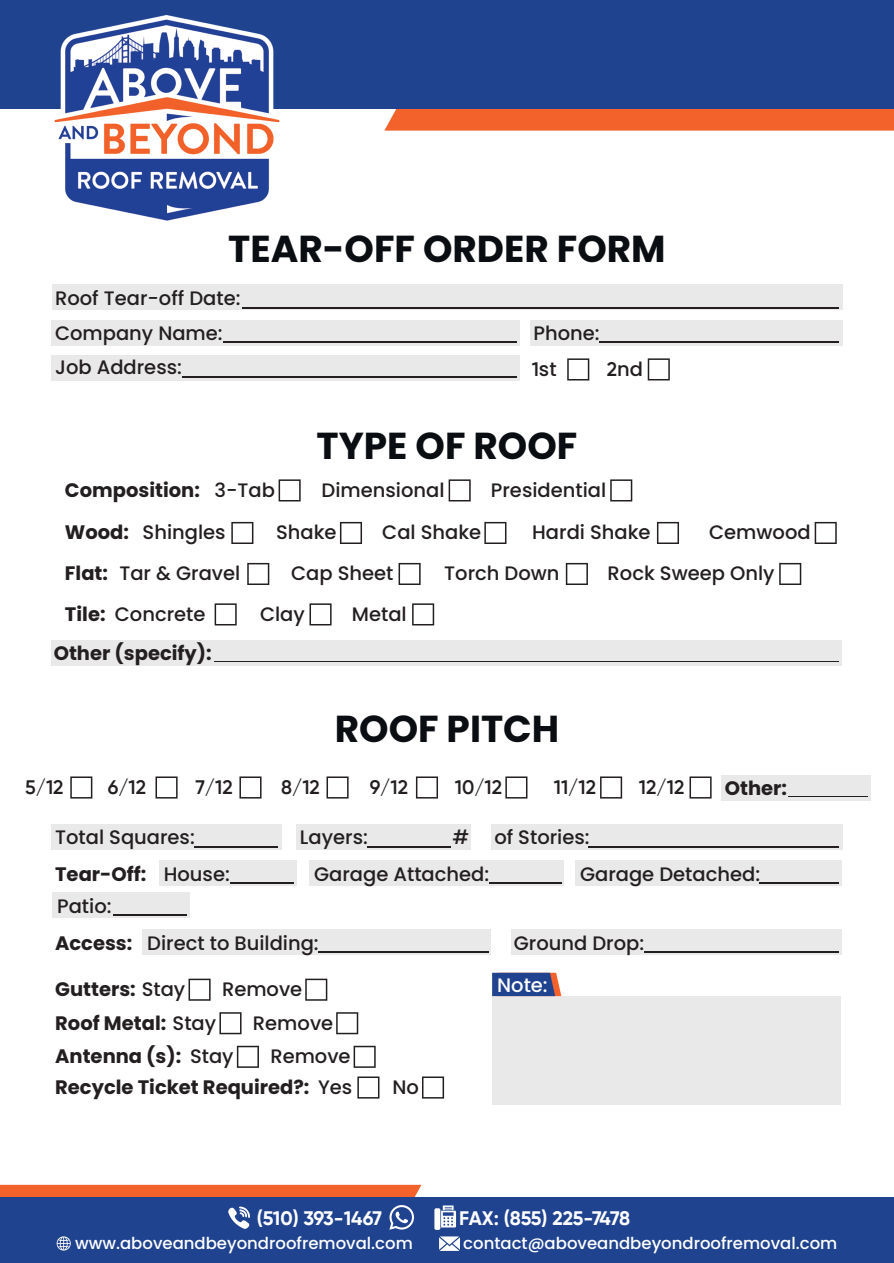
<style>
.page{position:relative;width:894px;height:1263px;background:#fff}
.page>*{position:absolute;margin:0;border:0;box-sizing:border-box;transform-origin:0 0}
.t1{font:700 37.5px "Poppins";color:#0a0d11}
.t2{font:500 19.5px/34.5px "Poppins";color:#231f20}
.t3{font:700 19.5px/30.8px "Poppins";color:#231f20;text-align:right}
.t4{font:600 19.5px "Gilroy";color:#231f20}
.t5{font:700 19.5px "Gilroy";letter-spacing:-.02em;color:#fff}
.t6{font:500 19.5px "Poppins";color:#fff}
.t7{font:500 16.5px "Poppins";color:#fff}
.s1{font-family:"Gilroy";font-weight:600}
.s2{font-weight:500}
.s3{font-weight:700}
</style>
<div class="page">
<div style="left:384px;top:109px;width:510px;height:22px;background:#f2622a"></div>
<div style="left:0;top:0;width:894px;height:109px;background:#204390"></div>
<div style="left:0;top:1198px;width:894px;height:65px;background:#204390"></div>
<img style="left:54px;top:16px;width:226px;height:205px">
<div style="left:52px;top:284px;width:790px;height:26px;background:#e9e9e9"></div>
<hr style="left:242px;top:307px;width:597px;height:1px;background:#231f20">
<div style="left:52px;top:320px;width:468px;height:26px;background:#e9e9e9"></div>
<hr style="left:223px;top:341px;width:294px;height:2px;background:#231f20">
<div style="left:530px;top:320px;width:312px;height:26px;background:#e9e9e9"></div>
<hr style="left:599px;top:341px;width:240px;height:2px;background:#231f20">
<div style="left:52px;top:355px;width:468px;height:26px;background:#e9e9e9"></div>
<hr style="left:182px;top:376px;width:335px;height:1px;background:#231f20">
<svg style="left:279px;top:479px;width:22px;height:22px"></svg>
<svg style="left:449px;top:479px;width:22px;height:22px"></svg>
<svg style="left:610px;top:479px;width:22px;height:22px"></svg>
<svg style="left:231px;top:522px;width:22px;height:22px"></svg>
<svg style="left:340px;top:522px;width:22px;height:22px"></svg>
<svg style="left:484px;top:522px;width:22px;height:22px"></svg>
<svg style="left:657px;top:522px;width:22px;height:22px"></svg>
<svg style="left:815px;top:522px;width:22px;height:22px"></svg>
<svg style="left:247px;top:563px;width:22px;height:22px"></svg>
<svg style="left:399px;top:563px;width:22px;height:22px"></svg>
<svg style="left:566px;top:563px;width:22px;height:22px"></svg>
<svg style="left:779px;top:563px;width:22px;height:22px"></svg>
<svg style="left:215px;top:603px;width:22px;height:22px"></svg>
<svg style="left:310px;top:603px;width:22px;height:22px"></svg>
<svg style="left:412px;top:603px;width:22px;height:22px"></svg>
<div style="left:52px;top:640px;width:790px;height:26px;background:#e9e9e9"></div>
<hr style="left:214px;top:661px;width:625px;height:1px;background:#231f20">
<svg style="left:70px;top:776px;width:22px;height:23px"></svg>
<svg style="left:156px;top:776px;width:22px;height:23px"></svg>
<svg style="left:239px;top:776px;width:23px;height:23px"></svg>
<svg style="left:327px;top:776px;width:22px;height:23px"></svg>
<svg style="left:416px;top:776px;width:22px;height:23px"></svg>
<svg style="left:505px;top:776px;width:22px;height:23px"></svg>
<svg style="left:600px;top:776px;width:22px;height:23px"></svg>
<svg style="left:690px;top:776px;width:22px;height:23px"></svg>
<div style="left:721px;top:775px;width:149px;height:25px;background:#e9e9e9"></div>
<hr style="left:788px;top:796px;width:80px;height:1px;background:#231f20">
<div style="left:52px;top:824px;width:230px;height:25px;background:#e9e9e9"></div>
<hr style="left:195px;top:846px;width:83px;height:1px;background:#231f20">
<div style="left:159px;top:860px;width:137px;height:26px;background:#e9e9e9"></div>
<hr style="left:230px;top:883px;width:63px;height:1px;background:#231f20">
<div style="left:52px;top:892px;width:138px;height:26px;background:#e9e9e9"></div>
<hr style="left:113px;top:915px;width:74px;height:1px;background:#231f20">
<div style="left:309px;top:860px;width:255px;height:26px;background:#e9e9e9"></div>
<hr style="left:489px;top:883px;width:73px;height:1px;background:#231f20">
<div style="left:575px;top:860px;width:267px;height:26px;background:#e9e9e9"></div>
<hr style="left:759px;top:883px;width:80px;height:1px;background:#231f20">
<div style="left:143px;top:929px;width:348px;height:26px;background:#e9e9e9"></div>
<hr style="left:319px;top:952px;width:170px;height:1px;background:#231f20">
<div style="left:512px;top:929px;width:330px;height:26px;background:#e9e9e9"></div>
<hr style="left:644px;top:952px;width:195px;height:1px;background:#231f20">
<div style="left:296px;top:824px;width:175px;height:25px;background:#e9e9e9"></div>
<hr style="left:367px;top:846px;width:84px;height:1px;background:#231f20">
<div style="left:491px;top:824px;width:351px;height:25px;background:#e9e9e9"></div>
<hr style="left:589px;top:846px;width:250px;height:1px;background:#231f20">
<svg style="left:189px;top:979px;width:22px;height:22px"></svg>
<svg style="left:305px;top:979px;width:22px;height:22px"></svg>
<svg style="left:219px;top:1012px;width:23px;height:22px"></svg>
<svg style="left:336px;top:1012px;width:22px;height:22px"></svg>
<svg style="left:237px;top:1046px;width:22px;height:22px"></svg>
<svg style="left:354px;top:1046px;width:22px;height:22px"></svg>
<svg style="left:357px;top:1077px;width:22px;height:22px"></svg>
<svg style="left:422px;top:1077px;width:22px;height:22px"></svg>
<div style="left:492px;top:996px;width:348px;height:109px;background:#e9e9e9"></div>
<svg style="left:492px;top:973px;width:69px;height:23px"></svg>
<svg style="left:439px;top:1236px;width:21px;height:15px"></svg>
<svg style="left:567px;top:358px;width:22px;height:23px"></svg>
<svg style="left:648px;top:358px;width:22px;height:22px"></svg>
<svg style="left:0;top:1185px;width:421px;height:66px"></svg>
<svg style="left:434px;top:1205px;width:22px;height:25px"></svg>
<h1 class="t1" style="left:228px;top:227px;width:439px">TEAR-OFF ORDER FORM</h1>
<p class="t2" style="left:55px;top:281px;width:187px">Roof Tear-off Date:<br>Company Name:</p>
<p class="t2" style="left:55px;top:350px;width:128px">Job Address:</p>
<p class="t2" style="left:533px;top:316px;width:68px">Phone:</p>
<p class="t2" style="left:532px;top:352px;width:26px"><span class="s1">1</span>st</p>
<p class="t2" style="left:607px;top:352px;width:38px"><span class="s1">2</span>nd</p>
<h1 class="t1" style="left:317px;top:424px;width:262px">TYPE OF ROOF</h1>
<p class="t3" style="left:65px;top:475px;width:212px">Composition: <span class="s2">3-Tab</span></p>
<p class="t2" style="left:322px;top:473px;width:124px">Dimensional</p>
<p class="t2" style="left:491px;top:473px;width:117px">Presidential</p>
<p class="t2" style="left:65px;top:515px;width:162px"><span class="s3">Wood:</span> Shingles</p>
<p class="t2" style="left:276px;top:515px;width:62px">Shake</p>
<p class="t2" style="left:382px;top:515px;width:101px">Cal Shake</p>
<p class="t2" style="left:532px;top:515px;width:120px">Hardi Shake</p>
<p class="t2" style="left:709px;top:515px;width:103px">Cemwood</p>
<p class="t2" style="left:65px;top:556px;width:177px"><span class="s3">Flat:</span> Tar &amp; Gravel</p>
<p class="t2" style="left:291px;top:556px;width:104px">Cap Sheet</p>
<p class="t2" style="left:444px;top:556px;width:117px">Torch Down</p>
<p class="t2" style="left:608px;top:556px;width:168px">Rock Sweep Only</p>
<p class="t2" style="left:65px;top:597px;width:142px"><span class="s3">Tile:</span> Concrete</p>
<p class="t2" style="left:260px;top:597px;width:46px">Clay</p>
<p class="t2" style="left:352px;top:597px;width:56px">Metal</p>
<p class="t3" style="left:54px;top:638px;width:160px">Other (specify):</p>
<h1 class="t1" style="left:335px;top:707px;width:226px">ROOF PITCH</h1>
<p class="t4" style="left:25px;top:775px;width:40px">5/12</p>
<p class="t4" style="left:108px;top:775px;width:40px">6/12</p>
<p class="t4" style="left:195px;top:775px;width:39px">7/12</p>
<p class="t4" style="left:281px;top:775px;width:40px">8/12</p>
<p class="t4" style="left:370px;top:775px;width:40px">9/12</p>
<p class="t4" style="left:455px;top:775px;width:49px">10/12</p>
<p class="t4" style="left:554px;top:775px;width:44px">11/12</p>
<p class="t4" style="left:639px;top:775px;width:47px">12/12</p>
<p class="t3" style="left:725px;top:773px;width:64px">Other:</p>
<p class="t2" style="left:55px;top:819px;width:176px;line-height:36.6px">Total Squares:<br><span class="s3">Tear-Off:</span> House:</p>
<p class="t2" style="left:57px;top:889px;width:56px">Patio:</p>
<p class="t2" style="left:300px;top:820px;width:69px">Layers:</p>
<p class="t2" style="left:453px;top:820px;width:19px">#</p>
<p class="t2" style="left:494px;top:820px;width:97px">of Stories:</p>
<p class="t2" style="left:314px;top:857px;width:177px">Garage Attached:</p>
<p class="t2" style="left:580px;top:857px;width:182px">Garage Detached:</p>
<p class="t2" style="left:55px;top:926px;width:265px"><span class="s3">Access:</span> Direct to Building:</p>
<p class="t2" style="left:514px;top:926px;width:132px">Ground Drop:</p>
<p class="t3" style="left:55px;top:974px;width:132px">Gutters: <span class="s2">Stay</span></p>
<p class="t2" style="left:222px;top:972px;width:82px">Remove</p>
<p class="t3" style="left:55px;top:1008px;width:162px">Roof Metal: <span class="s2">Stay</span></p>
<p class="t2" style="left:253px;top:1006px;width:82px">Remove</p>
<p class="t3" style="left:55px;top:1041px;width:180px">Antenna (s): <span class="s2">Stay</span></p>
<p class="t3" style="left:55px;top:1041px;width:299px"><span class="s2">Remove<br></span>Recycle Ticket Required?: <span class="s2">Yes</span></p>
<p class="t2" style="left:393px;top:1070px;width:28px">No</p>
<p class="t6" style="left:497px;top:974px;width:52px">Note:</p>
<p class="t5" style="left:257px;top:1206px;width:127px">(510) 393-1467</p>
<p class="t5" style="left:459px;top:1206px;width:172px">FAX: (855) 225-7478</p>
<p class="t7" style="left:75px;top:1234px;width:339px">www.aboveandbeyondroofremoval.com</p>
<p class="t7" style="left:463px;top:1234px;width:376px">contact@aboveandbeyondroofremoval.com</p>
</div>
